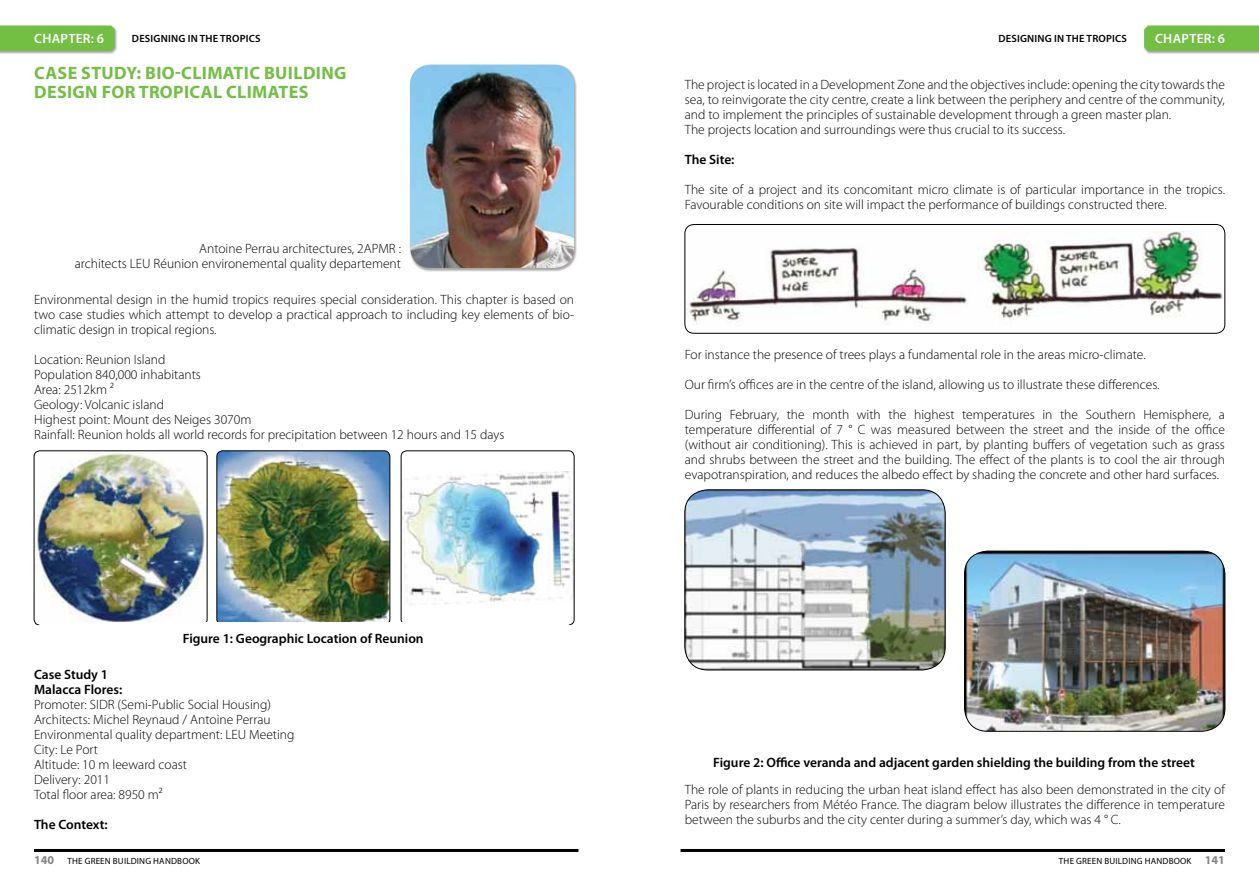
<style>
.page{position:relative;width:1259px;height:893px;background:#fff}
.page>*{position:absolute;margin:0;border:0;box-sizing:border-box;transform-origin:0 0}
.t1{font:700 18px/19.5px "Myriad Pro";letter-spacing:.02em;color:#72bf44}
.t2{font:300 13.5px/15px "Myriad Pro";color:#000}
.t3{font:600 13.5px/15px "Myriad Pro";color:#000}
.t4{font:600 13.5px "Myriad Pro";letter-spacing:.02em;color:#fff}
.t5{font:700 12px "Myriad Pro";color:#808285}
.t6{font:600 10.5px "Myriad Pro";letter-spacing:.02em;color:#000}
.t7{font:9px "Myriad Pro";letter-spacing:.02em;color:#000}
.s1{font-weight:700;font-size:12px;color:#808285}
</style>
<div class="page">
<div style="left:0;top:25px;width:118px;height:29px;background:#000;opacity:.35"></div>
<div style="left:0;top:26px;width:115px;height:25px;background:#72bf44"></div>
<div style="left:1143px;top:25px;width:116px;height:29px;background:#000;opacity:.35"></div>
<div style="left:1144px;top:26px;width:115px;height:25px;background:#72bf44"></div>
<hr style="left:680px;top:849px;width:545px;height:3px;background:#000">
<hr style="left:34px;top:849px;width:544px;height:3px;background:#000">
<div style="left:409px;top:64px;width:168px;height:208px;background:#000;opacity:.35"></div>
<img style="left:410px;top:65px;width:164px;height:203px">
<img style="left:34px;top:451px;width:173px;height:174px">
<div style="left:34px;top:451px;width:173px;height:174px;border:1px solid #000;border-radius:6px"></div>
<img style="left:217px;top:451px;width:173px;height:171px">
<div style="left:217px;top:451px;width:173px;height:174px;border:1px solid #000;border-radius:6px"></div>
<img style="left:403px;top:472px;width:169px;height:132px">
<div style="left:401px;top:451px;width:173px;height:174px;border:1px solid #000;border-radius:6px"></div>
<div style="left:34px;top:622px;width:540px;height:32px;background:#fff;border-radius:14px"></div>
<img style="left:687px;top:231px;width:536px;height:94px">
<div style="left:685px;top:224px;width:540px;height:109px;border:1px solid #000;border-radius:9px"></div>
<img style="left:685px;top:490px;width:260px;height:180px">
<div style="left:684px;top:490px;width:261px;height:180px;border:1px solid #000;border-radius:23px"></div>
<img style="left:964px;top:551px;width:261px;height:180px">
<div style="left:964px;top:551px;width:261px;height:180px;border:1px solid #000;border-radius:23px"></div>
<p class="t4" style="left:34px;top:30px;width:71px">chapter: 6</p>
<p class="t6" style="left:132px;top:32px;width:130px">Designing in the tropics</p>
<p class="t6" style="left:998px;top:32px;width:130px">Designing in the tropics</p>
<p class="t4" style="left:1155px;top:30px;width:71px">chapter: 6</p>
<h1 class="t1" style="left:34px;top:63px;width:314px">CASE STUDY: BIO-CLIMATIC BUILDING<br>DESIGN FOR TROPICAL CLIMATES</h1>
<p class="t2" style="left:75px;top:241px;width:328px;text-align:right">Antoine Perrau architectures, 2APMR :<br>architects LEU Réunion environemental quality departement</p>
<p class="t2" style="left:34px;top:291px;width:541px;text-align:justify">Environmental design in the humid tropics requires special consideration. This chapter is based on two case studies which attempt to develop a practical approach to including key elements of bio&shy;climatic design in tropical regions.</p>
<p class="t2" style="left:34px;top:351px;width:472px">Location: Reunion Island<br>Population 840,000 inhabitants<br>Area: 2512km ²<br>Geology: Volcanic island<br>Highest point: Mount des Neiges 3070m<br>Rainfall: Reunion holds all world records for precipitation between 12 hours and 15 days</p>
<p class="t3" style="left:183px;top:630px;width:242px">Figure 1: Geographic Location of Reunion</p>
<p class="t3" style="left:34px;top:666px;width:90px">Case Study 1<br>Malacca Flores:</p>
<p class="t2" style="left:34px;top:696px;width:262px">Promoter: SIDR (Semi-Public Social Housing)<br>Architects: Michel Reynaud / Antoine Perrau<br>Environmental quality department: LEU Meeting<br>City: Le Port<br>Altitude: 10 m leeward coast<br>Delivery: 2011<br>Total floor area: 8950 m²</p>
<p class="t3" style="left:34px;top:816px;width:75px">The Context:</p>
<p class="t2" style="left:685px;top:77px;width:541px">The project is located in a Development Zone and the objectives include: opening the city towards the sea, to reinvigorate the city centre, create a link between the periphery and centre of the community, and to implement the principles of sustainable development through a green master plan.<br>The projects location and surroundings were thus crucial to its success.</p>
<p class="t3" style="left:685px;top:151px;width:51px">The Site:</p>
<p class="t2" style="left:685px;top:182px;width:542px">The site of a project and its concomitant micro climate is of particular importance in the tropics.<br>Favourable conditions on site will impact the performance of buildings constructed there.</p>
<p class="t2" style="left:685px;top:347px;width:462px">For instance the presence of trees plays a fundamental role in the areas micro-climate.</p>
<p class="t2" style="left:685px;top:377px;width:476px">Our firm’s offices are in the centre of the island, allowing us to illustrate these differences.</p>
<p class="t2" style="left:685px;top:407px;width:542px;text-align:justify">During February, the month with the highest temperatures in the Southern Hemisphere, a temperature differential of 7 ° C was measured between the street and the inside of the office (without air conditioning). This is achieved in part, by planting buffers of vegetation such as grass and shrubs between the street and the building. The effect of the plants is to cool the air through evapotranspiration, and reduces the albedo effect by shading the concrete and other hard surfaces.</p>
<p class="t3" style="left:713px;top:754px;width:483px">Figure 2: Office veranda and adjacent garden shielding the building from the street</p>
<p class="t2" style="left:685px;top:782px;width:541px;text-align:justify">The role of plants in reducing the urban heat island effect has also been demonstrated in the city of Paris by researchers from Météo France. The diagram below illustrates the difference in temperature between the suburbs and the city center during a summer’s day, which was 4 ° C.</p>
<p class="t5" style="left:34px;top:852px;width:21px">140</p>
<p class="t7" style="left:67px;top:855px;width:134px">THE GREEN BUILDING HANDBOOK</p>
<p class="t7" style="left:1059px;top:855px;width:167px">THE GREEN BUILDING HANDBOOK <span class="s1">141</span></p>
</div>
